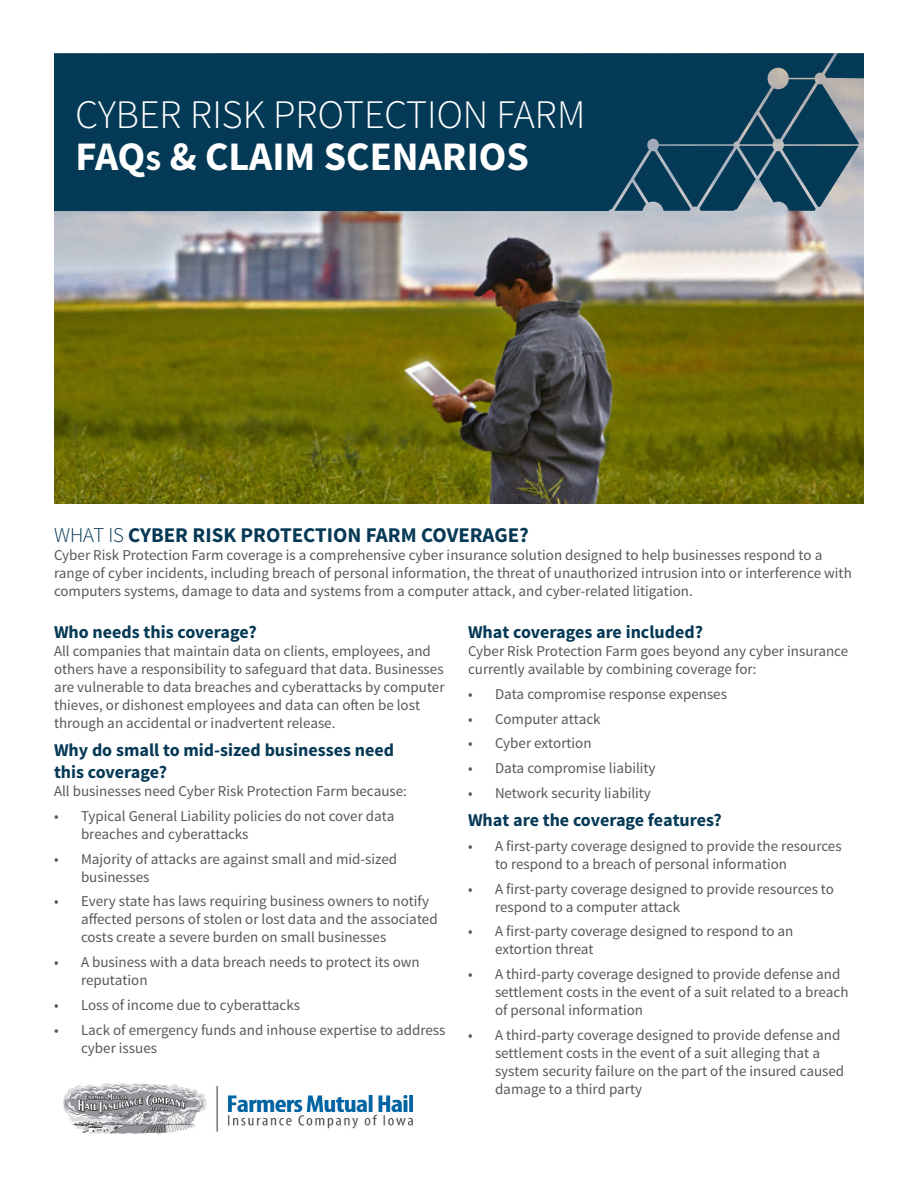
<style>
.page{position:relative;width:918px;height:1188px;background:#fff}
.page>*{position:absolute;margin:0;border:0;box-sizing:border-box;transform-origin:0 0}
.t1{font:300 40.5px "Source Sans Pro";color:#fff}
.t2{font:700 40.5px "Source Sans Pro";color:#fff}
.t3{font:700 21px "Source Sans Pro";color:#053955}
.t4{font:700 18px/21.6px "Source Sans Pro";color:#053955}
.t5{font:15px/18px "Source Sans Pro";color:#57585a}
.s1{font-size:28.35px}
.s2{font-weight:300}
</style>
<div class="page">
<img style="left:54px;top:211px;width:810px;height:292px">
<div style="left:54px;top:53px;width:810px;height:158px;background:#053a56"></div>
<img style="left:64px;top:1083px;width:349px;height:51px">
<p class="t1" style="left:76px;top:89px;width:512px">CYBER RISK PROTECTION FARM</p>
<p class="t2" style="left:76px;top:130px;width:455px">FAQ<span class="s1">s</span> &amp; CLAIM SCENARIOS</p>
<p class="t3" style="left:54px;top:522px;width:476px"><span class="s2">WHAT IS</span> CYBER RISK PROTECTION FARM COVERAGE?</p>
<p class="t5" style="left:54px;top:547px;width:799px">Cyber Risk Protection Farm coverage is a comprehensive cyber insurance solution designed to help businesses respond to a range of cyber incidents, including breach of personal information, the threat of unauthorized intrusion into or interference with computers systems, damage to data and systems from a computer attack, and cyber-related litigation.</p>
<p class="t4" style="left:54px;top:622px;width:204px">Who needs this coverage?</p>
<p class="t5" style="left:54px;top:642px;width:392px">All companies that maintain data on clients, employees, and others have a responsibility to safeguard that data. Businesses are vulnerable to data breaches and cyberattacks by computer thieves, or dishonest employees and data can often be lost through an accidental or inadvertent release.</p>
<p class="t4" style="left:54px;top:740px;width:342px">Why do small to mid-sized businesses need this coverage?</p>
<p class="t5" style="left:54px;top:782px;width:354px">All businesses need Cyber Risk Protection Farm because:</p>
<p class="t5" style="left:81px;top:807px;width:315px;text-indent:-27px">• Typical General Liability policies do not cover data breaches and cyberattacks</p>
<p class="t5" style="left:81px;top:850px;width:318px;text-indent:-27px">• Majority of attacks are against small and mid-sized businesses</p>
<p class="t5" style="left:81px;top:893px;width:358px;text-indent:-27px">• Every state has laws requiring business owners to notify affected persons of stolen or lost data and the associated costs create a severe burden on small businesses</p>
<p class="t5" style="left:81px;top:953px;width:340px;text-indent:-27px">• A business with a data breach needs to protect its own reputation</p>
<p class="t5" style="left:54px;top:996px;width:248px">• Loss of income due to cyberattacks</p>
<p class="t5" style="left:81px;top:1021px;width:366px;text-indent:-27px">• Lack of emergency funds and inhouse expertise to address cyber issues</p>
<p class="t4" style="left:468px;top:622px;width:237px">What coverages are included?</p>
<p class="t5" style="left:468px;top:642px;width:382px">Cyber Risk Protection Farm goes beyond any cyber insurance currently available by combining coverage for:</p>
<p class="t5" style="left:468px;top:685px;width:261px">• Data compromise response expenses</p>
<p class="t5" style="left:468px;top:710px;width:134px">• Computer attack</p>
<p class="t5" style="left:468px;top:735px;width:125px">• Cyber extortion</p>
<p class="t5" style="left:468px;top:759px;width:189px">• Data compromise liability</p>
<p class="t5" style="left:468px;top:784px;width:184px">• Network security liability</p>
<p class="t4" style="left:468px;top:810px;width:255px">What are the coverage features?</p>
<p class="t5" style="left:495px;top:837px;width:348px;text-indent:-27px">• A first-party coverage designed to provide the resources to respond to a breach of personal information</p>
<p class="t5" style="left:495px;top:880px;width:341px;text-indent:-27px">• A first-party coverage designed to provide resources to respond to a computer attack</p>
<p class="t5" style="left:495px;top:923px;width:300px;text-indent:-27px">• A first-party coverage designed to respond to an extortion threat</p>
<p class="t5" style="left:495px;top:965px;width:355px;text-indent:-27px">• A third-party coverage designed to provide defense and settlement costs in the event of a suit related to a breach of personal information</p>
<p class="t5" style="left:495px;top:1026px;width:351px;text-indent:-27px">• A third-party coverage designed to provide defense and settlement costs in the event of a suit alleging that a system security failure on the part of the insured caused damage to a third party</p>
</div>
